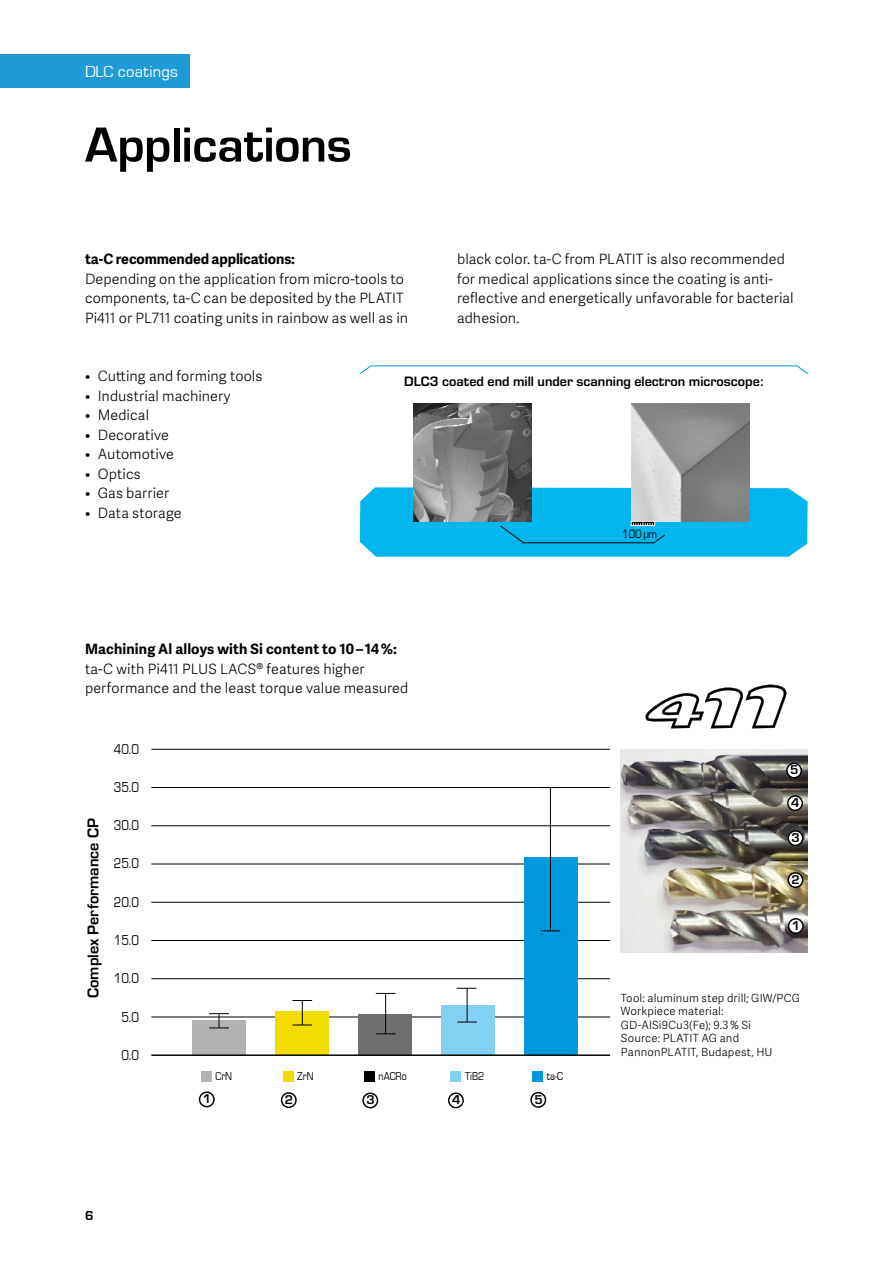
<style>
.page{position:relative;width:893px;height:1263px;background:#fff}
.page>*{position:absolute;margin:0;border:0;box-sizing:border-box;transform-origin:0 0}
.t1{font:700 51px "Eurostile";letter-spacing:-.01em;color:#000}
.t2{font:16.5px "Eurostile";letter-spacing:.015em;color:#fff}
.t3{font:700 16.2px "Eurostile";color:#000}
.t4{font:14.7px "Eurostile";color:#000;scale:.84 1}
.t5{font:300 14.25px/19.5px "Adelle Sans";letter-spacing:.005em;color:#000}
.t6{font:700 14.25px "Adelle Sans";letter-spacing:-.01em;color:#000}
.t7{font:700 14.1px "Eurostile";color:#000}
.t8{font:700 13.5px "Eurostile";color:#000}
.t9{font:700 13.2px "Eurostile";color:#000}
.t10{font:12.6px "Eurostile";color:#000;scale:.84 1}
.t11{font:11.7px "Eurostile";color:#000;scale:.84 1}
.t12{font:300 11.25px/13.5px "Adelle Sans";letter-spacing:.015em;color:#000}
.s1{font-weight:700}
</style>
<div class="page">
<svg style="left:360px;top:365px;width:448px;height:9px"></svg>
<img style="left:414px;top:403px;width:118px;height:84px">
<img style="left:631px;top:403px;width:118px;height:84px">
<svg style="left:360px;top:487px;width:448px;height:70px;background:#2eadd4"></svg>
<hr style="left:151px;top:1017px;width:459px;height:1px;background:#000">
<hr style="left:151px;top:978px;width:459px;height:1px;background:#000">
<hr style="left:151px;top:940px;width:459px;height:1px;background:#000">
<hr style="left:151px;top:902px;width:459px;height:1px;background:#000">
<hr style="left:151px;top:864px;width:459px;height:1px;background:#000">
<hr style="left:151px;top:825px;width:459px;height:1px;background:#000">
<hr style="left:151px;top:787px;width:459px;height:1px;background:#000">
<div style="left:201px;top:1071px;width:11px;height:11px;background:#b3b2b2"></div>
<div style="left:193px;top:1020px;width:53px;height:35px;background:#b3b2b2"></div>
<div style="left:276px;top:1011px;width:53px;height:44px;background:#f2dc00"></div>
<div style="left:359px;top:1014px;width:53px;height:41px;background:#706f6f"></div>
<div style="left:442px;top:1005px;width:53px;height:50px;background:#83d0f5"></div>
<div style="left:525px;top:857px;width:53px;height:198px;background:#0099db"></div>
<div style="left:283px;top:1071px;width:10px;height:11px;background:#f2dc00"></div>
<div style="left:364px;top:1071px;width:11px;height:11px;background:#000"></div>
<div style="left:450px;top:1071px;width:11px;height:11px;background:#83d0f5"></div>
<div style="left:532px;top:1071px;width:11px;height:11px;background:#0099db"></div>
<hr style="left:385px;top:993px;width:1px;height:41px;background:#000">
<svg style="left:376px;top:1033px;width:19px;height:1px"></svg>
<hr style="left:467px;top:988px;width:1px;height:34px;background:#000">
<svg style="left:457px;top:1022px;width:20px;height:1px"></svg>
<hr style="left:550px;top:787px;width:1px;height:144px;background:#000">
<svg style="left:541px;top:930px;width:19px;height:1px"></svg>
<svg style="left:209px;top:1013px;width:20px;height:15px"></svg>
<svg style="left:292px;top:1000px;width:20px;height:25px"></svg>
<svg style="left:376px;top:993px;width:19px;height:1px"></svg>
<svg style="left:457px;top:988px;width:19px;height:1px"></svg>
<svg style="left:646px;top:685px;width:141px;height:43px"></svg>
<img style="left:621px;top:749px;width:187px;height:203px">
<svg style="left:200px;top:1092px;width:14px;height:15px"></svg>
<div style="left:199px;top:1091px;width:16px;height:16px;border:1px solid #000;border-radius:50%"></div>
<svg style="left:281px;top:1092px;width:16px;height:16px"></svg>
<svg style="left:362px;top:1092px;width:16px;height:16px"></svg>
<svg style="left:448px;top:1092px;width:16px;height:16px"></svg>
<svg style="left:530px;top:1092px;width:16px;height:16px"></svg>
<div style="left:789px;top:919px;width:14px;height:14px;background:#fff;border-radius:50%"></div>
<div style="left:788px;top:918px;width:16px;height:16px;border:1px solid #000;border-radius:50%"></div>
<svg style="left:787px;top:872px;width:16px;height:16px"></svg>
<svg style="left:787px;top:830px;width:16px;height:16px"></svg>
<svg style="left:787px;top:795px;width:16px;height:16px"></svg>
<svg style="left:786px;top:762px;width:16px;height:16px"></svg>
<hr style="left:151px;top:749px;width:459px;height:1px;background:#000">
<hr style="left:151px;top:1054px;width:459px;height:2px;background:#000">
<div style="left:0;top:54px;width:189px;height:34px;background:#209ad6"></div>
<p class="t2" style="left:85px;top:63px;width:94px">DLC coatings</p>
<h1 class="t1" style="left:85px;top:117px;width:268px">Applications</h1>
<p class="t6" style="left:85px;top:250px;width:212px">ta-C recommended applications:</p>
<p class="t5" style="left:85px;top:269px;width:325px">Depending on the application from micro-tools to components, ta-C can be deposited by the PLATIT<br>Pi411 or PL711 coating units in rainbow as well as in</p>
<p class="t5" style="left:457px;top:250px;width:338px">black color. ta-C from PLATIT is also recommended for medical applications since the coating is anti&shy;reflective and energetically unfavorable for bacterial adhesion.</p>
<p class="t5" style="left:85px;top:367px;width:179px">• Cutting and forming tools</p>
<p class="t5" style="left:85px;top:386px;width:147px">• Industrial machinery</p>
<p class="t5" style="left:85px;top:406px;width:66px">• Medical</p>
<p class="t5" style="left:85px;top:425px;width:86px">• Decorative</p>
<p class="t5" style="left:85px;top:445px;width:91px">• Automotive</p>
<p class="t5" style="left:85px;top:464px;width:57px">• Optics</p>
<p class="t5" style="left:85px;top:484px;width:86px">• Gas barrier</p>
<p class="t5" style="left:85px;top:503px;width:98px">• Data storage</p>
<p class="t7" style="left:404px;top:371px;width:361px">DLC3 coated end mill under scanning electron microscope:</p>
<p class="t10" style="left:622px;top:527px;width:43px">100 µm</p>
<p class="t5" style="left:85px;top:640px;width:325px"><span class="s1">Machining Al alloys with Si content to 10 – 14 %: </span>ta-C with Pi411 PLUS LACS<sup>®</sup> features higher performance and the least torque value measured</p>
<p class="t3" style="left:82px;top:998px;width:181px;rotate:-90deg">Complex Performance CP</p>
<p class="t4" style="left:114px;top:741px;width:31px">40.0</p>
<p class="t4" style="left:114px;top:779px;width:31px">35.0</p>
<p class="t4" style="left:114px;top:817px;width:31px">30.0</p>
<p class="t4" style="left:114px;top:856px;width:31px">25.0</p>
<p class="t4" style="left:114px;top:894px;width:31px">20.0</p>
<p class="t4" style="left:114px;top:932px;width:31px">15.0</p>
<p class="t4" style="left:114px;top:970px;width:31px">10.0</p>
<p class="t4" style="left:121px;top:1009px;width:22px">5.0</p>
<p class="t4" style="left:121px;top:1047px;width:22px">0.0</p>
<p class="t8" style="left:85px;top:1208px;width:10px">6</p>
<p class="t11" style="left:215px;top:1070px;width:21px">CrN</p>
<p class="t11" style="left:297px;top:1070px;width:21px">ZrN</p>
<p class="t11" style="left:379px;top:1070px;width:35px">nACRo</p>
<p class="t11" style="left:465px;top:1070px;width:24px">TiB2</p>
<p class="t11" style="left:547px;top:1070px;width:21px">ta-C</p>
<p class="t9" style="left:203px;top:1089px;width:10px">1</p>
<p class="t9" style="left:285px;top:1090px;width:10px">2</p>
<p class="t9" style="left:366px;top:1090px;width:10px">3</p>
<p class="t9" style="left:452px;top:1090px;width:10px">4</p>
<p class="t9" style="left:534px;top:1090px;width:10px">5</p>
<p class="t9" style="left:790px;top:760px;width:10px">5</p>
<p class="t9" style="left:791px;top:793px;width:10px">4</p>
<p class="t9" style="left:792px;top:828px;width:10px">3</p>
<p class="t9" style="left:792px;top:870px;width:10px">2</p>
<p class="t9" style="left:792px;top:916px;width:10px">1</p>
<p class="t12" style="left:621px;top:991px;width:181px">Tool: aluminum step drill; GIW/PCG<br>Workpiece material:<br>GD-AlSi9Cu3(Fe); 9.3 % Si<br>Source: PLATIT AG and<br>PannonPLATIT, Budapest, HU</p>
</div>
